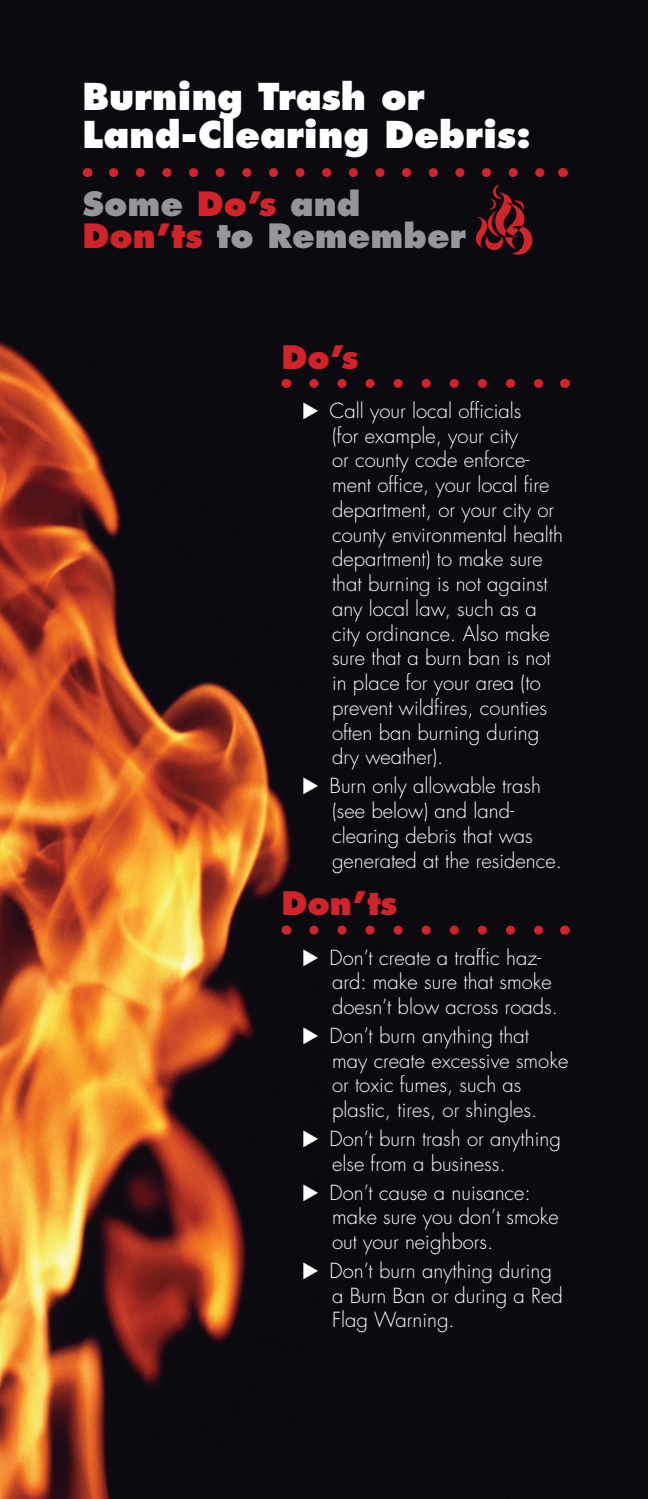
<style>
.page{position:relative;width:648px;height:1499px;background:#fff}
.page>*{position:absolute;margin:0;border:0;box-sizing:border-box;transform-origin:0 0}
.head_1{font:800 36px/38.2px "Futura";color:#fff}
.head_1-2{font:800 32.62px/31.5px "Futura";color:#d1232a}
.sidebar_head_1{font:800 31.5px "Futura";color:#d1232a}
.t1{font:300 20.25px/24.8px "Futura";color:#fff}
.s1{color:#939598}
.s2{color:#95979a}
</style>
<div class="page">
<img style="left:0;top:0;width:648px;height:1498px">
<svg style="left:314px;top:379px;width:237px;height:9px;background:#3c1016"></svg>
<svg style="left:314px;top:925px;width:237px;height:9px;background:#3b0f15"></svg>
<svg style="left:476px;top:185px;width:56px;height:70px;background:#4d1218"></svg>
<svg style="left:114px;top:168px;width:435px;height:9px;background:#3f1016"></svg>
<svg style="left:303px;top:402px;width:15px;height:17px"></svg>
<svg style="left:303px;top:777px;width:15px;height:17px"></svg>
<svg style="left:303px;top:948px;width:15px;height:17px"></svg>
<svg style="left:303px;top:1027px;width:15px;height:17px"></svg>
<svg style="left:303px;top:1130px;width:15px;height:17px"></svg>
<svg style="left:303px;top:1183px;width:15px;height:17px"></svg>
<svg style="left:303px;top:1261px;width:15px;height:18px"></svg>
<h1 class="head_1" style="left:83px;top:77px;width:450px">Burning Trash or<br>Land-Clearing Debris:</h1>
<h1 class="head_1-2" style="left:83px;top:188px;width:385px"><span class="s1">Some</span> Do’s <span class="s1">and<br></span>Don’ts <span class="s2">to Remember</span></h1>
<h1 class="sidebar_head_1" style="left:281px;top:337px;width:79px">Do’s</h1>
<p class="t1" style="left:330px;top:399px;width:235px">Call your local officials<br>(for example, your city<br>or county code enforce&shy;ment office, your local fire department, or your city or county environmental health department) to make sure that burning is not against any local law, such as a city ordinance. Also make sure that a burn ban is not in place for your area (to prevent wildfires, counties often ban burning during dry weather).</p>
<p class="t1" style="left:330px;top:774px;width:234px">Burn only allowable trash (see below) and land&shy;clearing debris that was generated at the residence.</p>
<h1 class="sidebar_head_1" style="left:281px;top:884px;width:118px">Don’ts</h1>
<p class="t1" style="left:330px;top:945px;width:230px">Don’t create a traffic haz&shy;ard: make sure that smoke doesn’t blow across roads.</p>
<p class="t1" style="left:330px;top:1023px;width:240px">Don’t burn anything that may create excessive smoke or toxic fumes, such as plastic, tires, or shingles.</p>
<p class="t1" style="left:330px;top:1126px;width:233px">Don’t burn trash or anything else from a business.</p>
<p class="t1" style="left:330px;top:1180px;width:231px">Don’t cause a nuisance: make sure you don’t smoke out your neighbors.</p>
<p class="t1" style="left:330px;top:1258px;width:235px">Don’t burn anything during a Burn Ban or during a Red<br>Flag Warning.</p>
</div>
